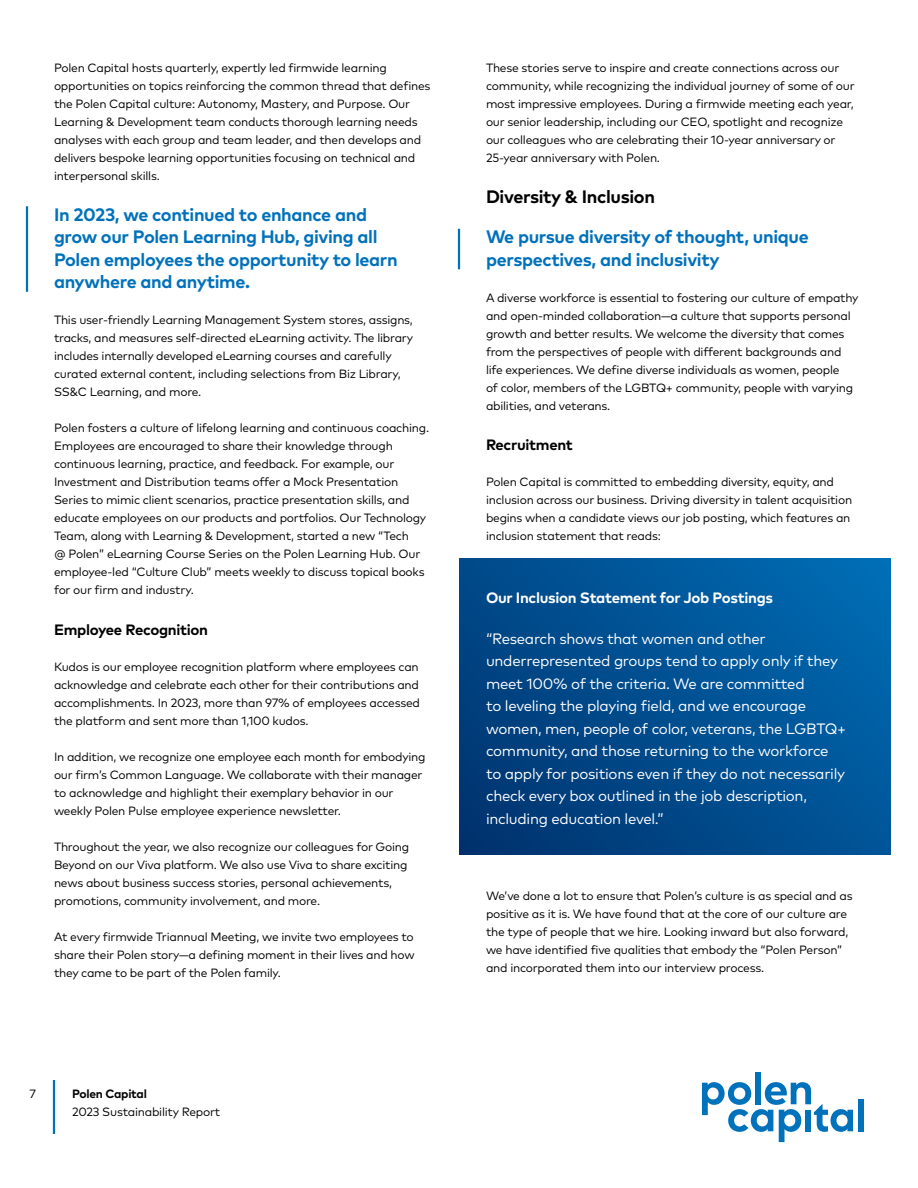
<style>
.page{position:relative;width:918px;height:1188px;background:#fff}
.page>*{position:absolute;margin:0;border:0;box-sizing:border-box;transform-origin:0 0}
.t1{font:700 18px/22.5px "Mark OT";letter-spacing:-.02em;color:#0071bb}
.t2{font:700 18px "Mark OT";letter-spacing:-.02em;color:#000}
.t3{font:15px/22.5px "Mark OT";letter-spacing:-.02em;color:#fff}
.t4{font:700 15px "Mark OT";letter-spacing:-.02em;color:#fff}
.t5{font:700 15px "Mark OT";letter-spacing:-.02em;color:#000}
.t6{font:12px/18px "Mark OT";letter-spacing:-.02em;color:#000}
.t7{font:700 12px "Mark OT";letter-spacing:-.02em;color:#000}
</style>
<div class="page">
<hr style="left:53px;top:1080px;width:2px;height:54px;background:#0071bb">
<svg style="left:459px;top:558px;width:432px;height:297px;background:#004e90"></svg>
<svg style="left:702px;top:1082px;width:151px;height:60px"></svg>
<div style="left:858px;top:1099px;width:6px;height:32px;background:#0071bb"></div>
<div style="left:755px;top:1072px;width:6px;height:32px;background:#0071bb"></div>
<div style="left:805px;top:1110px;width:6px;height:21px;background:#0071bb"></div>
<hr style="left:26px;top:206px;width:2px;height:86px;background:#0071bb">
<hr style="left:458px;top:229px;width:2px;height:40px;background:#0071bb">
<p class="t6" style="left:54px;top:59px;width:378px">Polen Capital hosts quarterly, expertly led firmwide learning opportunities on topics reinforcing the common thread that defines the Polen Capital culture: Autonomy, Mastery, and Purpose. Our Learning &amp; Development team conducts thorough learning needs analyses with each group and team leader, and then develops and delivers bespoke learning opportunities focusing on technical and interpersonal skills.</p>
<h1 class="t1" style="left:54px;top:202px;width:345px">In 2023, we continued to enhance and grow our Polen Learning Hub, giving all Polen employees the opportunity to learn anywhere and anytime.</h1>
<p class="t6" style="left:54px;top:311px;width:361px">This user-friendly Learning Management System stores, assigns, tracks, and measures self-directed eLearning activity. The library includes internally developed eLearning courses and carefully curated external content, including selections from Biz Library, SS&amp;C Learning, and more.</p>
<p class="t6" style="left:54px;top:419px;width:377px">Polen fosters a culture of lifelong learning and continuous coaching.<br>Employees are encouraged to share their knowledge through continuous learning, practice, and feedback. For example, our Investment and Distribution teams offer a Mock Presentation Series to mimic client scenarios, practice presentation skills, and educate employees on our products and portfolios. Our Technology Team, along with Learning &amp; Development, started a new “Tech<br>@ Polen” eLearning Course Series on the Polen Learning Hub. Our employee-led “Culture Club” meets weekly to discuss topical books for our firm and industry.</p>
<p class="t5" style="left:54px;top:619px;width:156px">Employee Recognition</p>
<p class="t6" style="left:54px;top:657px;width:368px;text-align:justify">Kudos is our employee recognition platform where employees can acknowledge and celebrate each other for their contributions and accomplishments. In 2023, more than 97% of employees accessed the platform and sent more than 1,100 kudos.</p>
<p class="t6" style="left:54px;top:747px;width:373px">In addition, we recognize one employee each month for embodying our firm’s Common Language. We collaborate with their manager to acknowledge and highlight their exemplary behavior in our weekly Polen Pulse employee experience newsletter.</p>
<p class="t6" style="left:54px;top:837px;width:357px">Throughout the year, we also recognize our colleagues for Going Beyond on our Viva platform. We also use Viva to share exciting news about business success stories, personal achievements, promotions, community involvement, and more.</p>
<p class="t6" style="left:54px;top:927px;width:362px;text-align:justify">At every firmwide Triannual Meeting, we invite two employees to share their Polen story—a defining moment in their lives and how they came to be part of the Polen family.</p>
<p class="t6" style="left:29px;top:1085px;width:8px">7</p>
<p class="t7" style="left:72px;top:1086px;width:76px">Polen Capital</p>
<p class="t6" style="left:72px;top:1103px;width:150px">2023 Sustainability Report</p>
<p class="t6" style="left:486px;top:59px;width:370px">These stories serve to inspire and create connections across our community, while recognizing the individual journey of some of our most impressive employees. During a firmwide meeting each year, our senior leadership, including our CEO, spotlight and recognize our colleagues who are celebrating their 10-year anniversary or 25-year anniversary with Polen.</p>
<h1 class="t2" style="left:486px;top:184px;width:170px">Diversity &amp; Inclusion</h1>
<h1 class="t1" style="left:486px;top:225px;width:324px">We pursue diversity of thought, unique perspectives, and inclusivity</h1>
<p class="t6" style="left:486px;top:288px;width:374px">A diverse workforce is essential to fostering our culture of empathy and open-minded collaboration—a culture that supports personal growth and better results. We welcome the diversity that comes from the perspectives of people with different backgrounds and life experiences. We define diverse individuals as women, people<br>of color, members of the LGBTQ+ community, people with varying abilities, and veterans.</p>
<p class="t5" style="left:486px;top:435px;width:88px">Recruitment</p>
<p class="t6" style="left:486px;top:473px;width:368px">Polen Capital is committed to embedding diversity, equity, and inclusion across our business. Driving diversity in talent acquisition begins when a candidate views our job posting, which features an inclusion statement that reads:</p>
<p class="t4" style="left:486px;top:588px;width:289px">Our Inclusion Statement for Job Postings</p>
<p class="t3" style="left:486px;top:627px;width:362px">“Research shows that women and other underrepresented groups tend to apply only if they meet 100% of the criteria. We are committed<br>to leveling the playing field, and we encourage women, men, people of color, veterans, the LGBTQ+ community, and those returning to the workforce to apply for positions even if they do not necessarily check every box outlined in the job description, including education level.”</p>
<p class="t6" style="left:486px;top:887px;width:368px">We’ve done a lot to ensure that Polen’s culture is as special and as positive as it is. We have found that at the core of our culture are the type of people that we hire. Looking inward but also forward, we have identified five qualities that embody the “Polen Person” and incorporated them into our interview process.</p>
</div>
